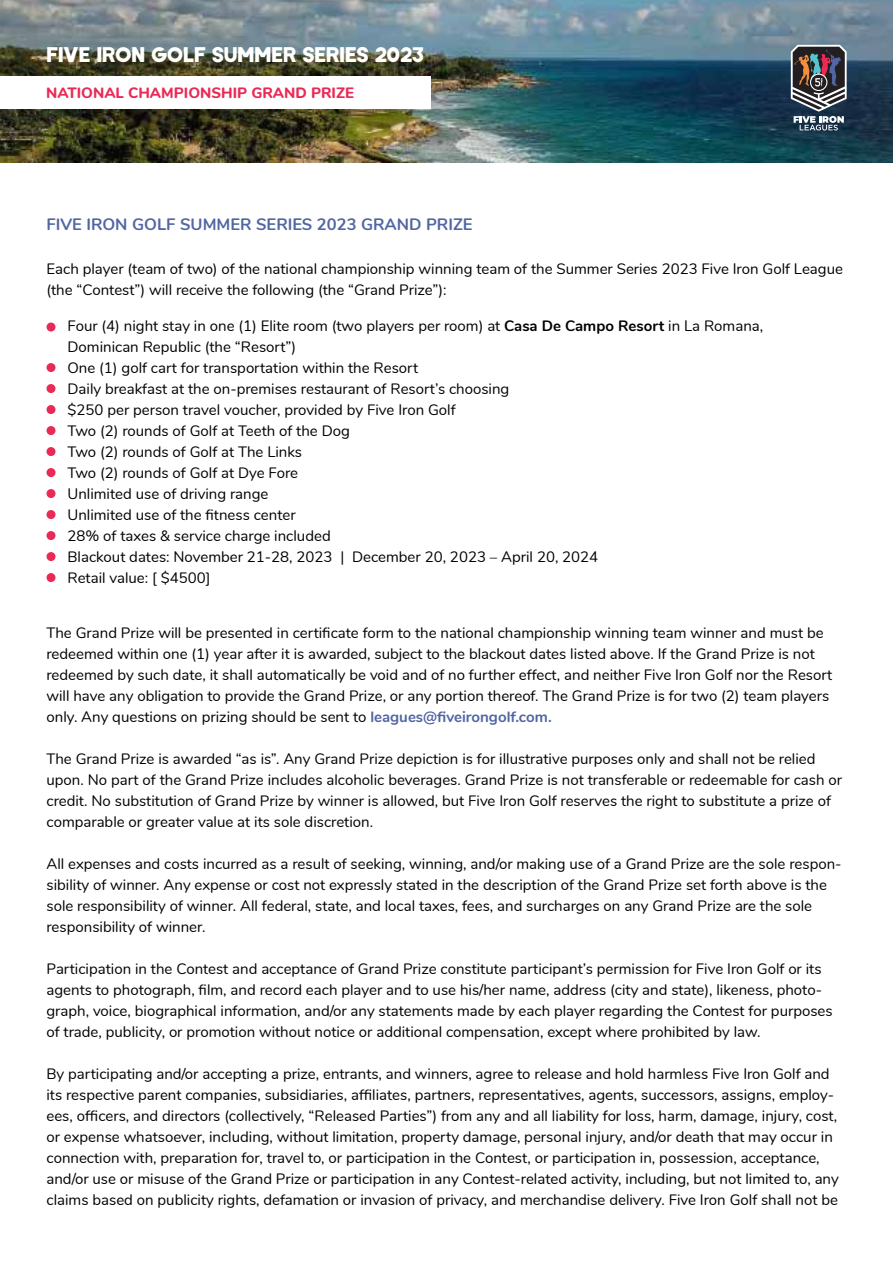
<style>
.page{position:relative;width:893px;height:1263px;background:#fff}
.page>*{position:absolute;margin:0;border:0;box-sizing:border-box;transform-origin:0 0}
.t1{font:21px "Womby";color:#fff}
.t2{font:700 16.5px "Nunito";color:#5166a2}
.t3{font:15px/21px "Nunito";color:#000}
.t4{font:800 15px "Nunito";color:#ea2a56}
.s1{font-weight:700}
.s2{font-weight:700;color:#5166a2}
</style>
<div class="page">
<img style="left:0;top:0;width:893px;height:162px">
<svg style="left:791px;top:45px;width:56px;height:85px;background:#5f5f66"></svg>
<img style="left:0;top:55px;width:458px;height:87px">
<div style="left:0;top:76px;width:430px;height:32px;background:#fff"></div>
<div style="left:46px;top:323px;width:10px;height:9px;background:#ea2a56;border-radius:50%"></div>
<div style="left:46px;top:363px;width:10px;height:9px;background:#ea2a56;border-radius:50%"></div>
<div style="left:46px;top:384px;width:10px;height:9px;background:#ea2a56;border-radius:50%"></div>
<div style="left:46px;top:405px;width:10px;height:9px;background:#ea2a56;border-radius:50%"></div>
<div style="left:46px;top:426px;width:10px;height:9px;background:#ea2a56;border-radius:50%"></div>
<div style="left:46px;top:447px;width:10px;height:9px;background:#ea2a56;border-radius:50%"></div>
<div style="left:46px;top:468px;width:10px;height:9px;background:#ea2a56;border-radius:50%"></div>
<div style="left:46px;top:489px;width:10px;height:9px;background:#ea2a56;border-radius:50%"></div>
<div style="left:46px;top:510px;width:10px;height:9px;background:#ea2a56;border-radius:50%"></div>
<div style="left:46px;top:531px;width:10px;height:9px;background:#ea2a56;border-radius:50%"></div>
<div style="left:46px;top:552px;width:10px;height:9px;background:#ea2a56;border-radius:50%"></div>
<div style="left:46px;top:573px;width:10px;height:9px;background:#ea2a56;border-radius:50%"></div>
<h1 class="t1" style="left:46px;top:42px;width:379px">FIVE IRON GOLF SUMMER SERIES 2023</h1>
<p class="t4" style="left:46px;top:81px;width:309px">NATIONAL CHAMPIONSHIP GRAND PRIZE</p>
<p class="t2" style="left:46px;top:212px;width:428px">FIVE IRON GOLF SUMMER SERIES 2023 GRAND PRIZE</p>
<p class="t3" style="left:46px;top:257px;width:798px">Each player (team of two) of the national championship winning team of the Summer Series 2023 Five Iron Golf League (the “Contest”) will receive the following (the “Grand Prize”):</p>
<p class="t3" style="left:68px;top:314px;width:697px">Four (4) night stay in one (1) Elite room (two players per room) at <span class="s1">Casa De Campo Resort</span> in La Romana, Dominican Republic (the “Resort”)<br>One (1) golf cart for transportation within the Resort<br>Daily breakfast at the on-premises restaurant of Resort’s choosing<br>$250 per person travel voucher, provided by Five Iron Golf<br>Two (2) rounds of Golf at Teeth of the Dog<br>Two (2) rounds of Golf at The Links<br>Two (2) rounds of Golf at Dye Fore<br>Unlimited use of driving range<br>Unlimited use of the fitness center<br>28% of taxes &amp; service charge included<br>Blackout dates: November 21-28, 2023 | December 20, 2023 – April 20, 2024<br>Retail value: [ $4500]</p>
<p class="t3" style="left:46px;top:622px;width:787px">The Grand Prize will be presented in certificate form to the national championship winning team winner and must be redeemed within one (1) year after it is awarded, subject to the blackout dates listed above. If the Grand Prize is not redeemed by such date, it shall automatically be void and of no further effect, and neither Five Iron Golf nor the Resort will have any obligation to provide the Grand Prize, or any portion thereof. The Grand Prize is for two (2) team players only. Any questions on prizing should be sent to <span class="s2">leagues@fiveirongolf.com.</span></p>
<p class="t3" style="left:46px;top:748px;width:797px">The Grand Prize is awarded “as is”. Any Grand Prize depiction is for illustrative purposes only and shall not be relied upon. No part of the Grand Prize includes alcoholic beverages. Grand Prize is not transferable or redeemable for cash or credit. No substitution of Grand Prize by winner is allowed, but Five Iron Golf reserves the right to substitute a prize of comparable or greater value at its sole discretion.</p>
<p class="t3" style="left:46px;top:853px;width:797px">All expenses and costs incurred as a result of seeking, winning, and/or making use of a Grand Prize are the sole respon&shy;sibility of winner. Any expense or cost not expressly stated in the description of the Grand Prize set forth above is the sole responsibility of winner. All federal, state, and local taxes, fees, and surcharges on any Grand Prize are the sole responsibility of winner.</p>
<p class="t3" style="left:46px;top:958px;width:788px">Participation in the Contest and acceptance of Grand Prize constitute participant’s permission for Five Iron Golf or its agents to photograph, film, and record each player and to use his/her name, address (city and state), likeness, photo&shy;graph, voice, biographical information, and/or any statements made by each player regarding the Contest for purposes of trade, publicity, or promotion without notice or additional compensation, except where prohibited by law.</p>
<p class="t3" style="left:46px;top:1063px;width:794px">By participating and/or accepting a prize, entrants, and winners, agree to release and hold harmless Five Iron Golf and its respective parent companies, subsidiaries, affiliates, partners, representatives, agents, successors, assigns, employ&shy;ees, officers, and directors (collectively, “Released Parties”) from any and all liability for loss, harm, damage, injury, cost, or expense whatsoever, including, without limitation, property damage, personal injury, and/or death that may occur in connection with, preparation for, travel to, or participation in the Contest, or participation in, possession, acceptance, and/or use or misuse of the Grand Prize or participation in any Contest-related activity, including, but not limited to, any claims based on publicity rights, defamation or invasion of privacy, and merchandise delivery. Five Iron Golf shall not be</p>
</div>
